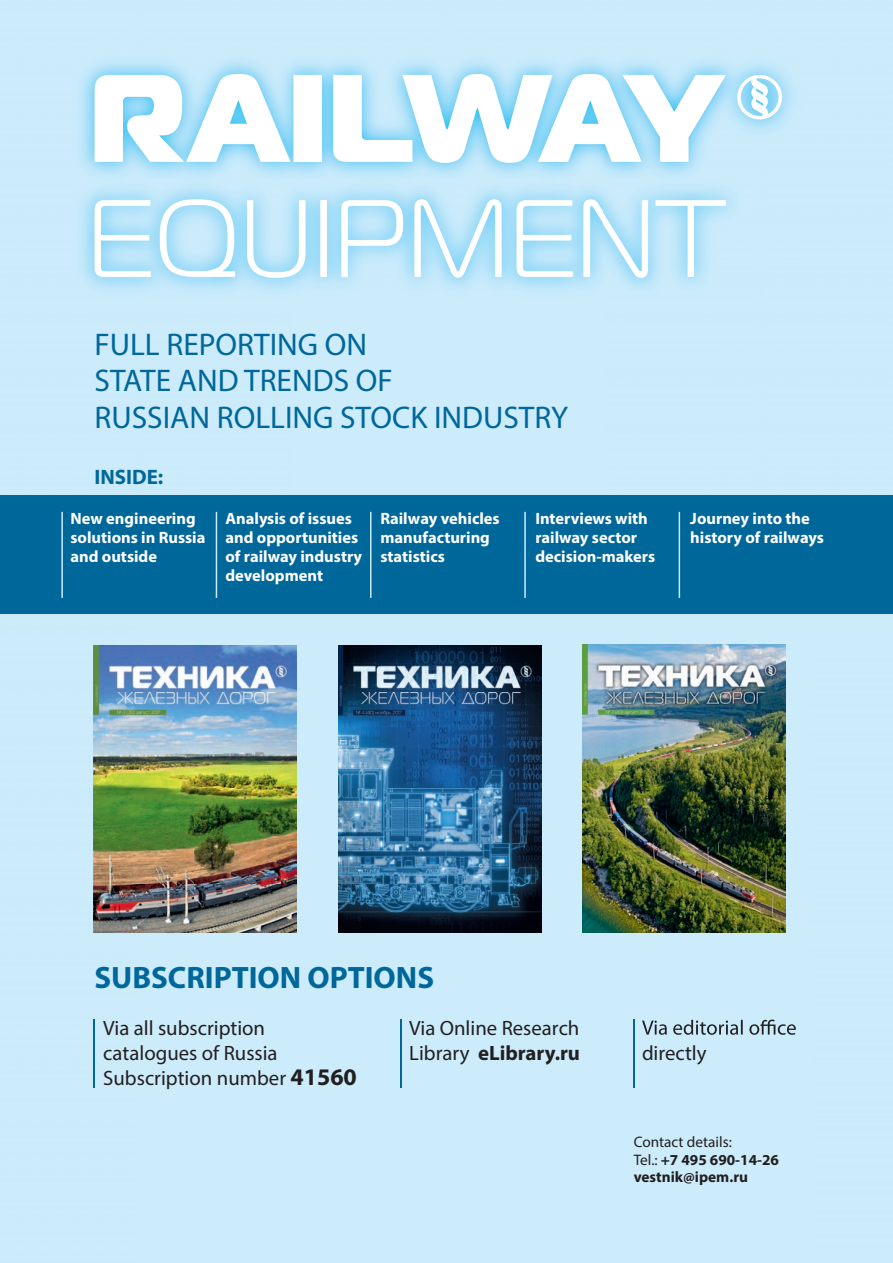
<style>
.page{position:relative;width:893px;height:1263px;background:#fff}
.page>*{position:absolute;margin:0;border:0;box-sizing:border-box;transform-origin:0 0}
.t1{font:31.35px/36.5px "Myriad Pro";color:#00679b}
.t2{font:700 31.05px "Myriad Pro";color:#00679b}
.t3{font:700 20.85px "Myriad Pro";color:#00679b}
.t4{font:20.7px/25.3px "Myriad Pro";color:#231f20}
.t5{font:700 16.5px/18.9px "Myriad Pro";color:#fff}
.t6{font:700 15.3px/17.5px "Myriad Pro";color:#231f20}
.s1{font-weight:700;font-size:23.85px}
.s2{font-weight:700}
.s3{font-weight:400}
</style>
<div class="page">
<div style="left:0;top:614px;width:137px;height:649px;background:#ccecfb"></div>
<div style="left:137px;top:614px;width:756px;height:40px;background:#ccecfb"></div>
<div style="left:293px;top:654px;width:51px;height:609px;background:#ccecfb"></div>
<div style="left:501px;top:654px;width:392px;height:609px;background:#ccecfb"></div>
<div style="left:137px;top:932px;width:156px;height:331px;background:#ccecfb"></div>
<div style="left:344px;top:932px;width:157px;height:331px;background:#ccecfb"></div>
<div style="left:0;top:495px;width:893px;height:119px;background:#00679b"></div>
<hr style="left:61px;top:512px;width:2px;height:86px;background:#ccecfb">
<hr style="left:216px;top:512px;width:1px;height:86px;background:#ccecfb">
<hr style="left:370px;top:512px;width:1px;height:86px;background:#ccecfb">
<hr style="left:524px;top:512px;width:2px;height:86px;background:#ccecfb">
<hr style="left:679px;top:512px;width:1px;height:86px;background:#ccecfb">
<hr style="left:93px;top:1019px;width:2px;height:68px;background:#00679b">
<hr style="left:400px;top:1019px;width:1px;height:68px;background:#00679b">
<hr style="left:633px;top:1019px;width:1px;height:68px;background:#00679b">
<svg style="left:642px;top:1019px;width:154px;height:16px;background:#9fb6c1"></svg>
<img style="left:93px;top:645px;width:203px;height:287px">
<img style="left:338px;top:645px;width:203px;height:287px">
<img style="left:583px;top:645px;width:203px;height:287px">
<svg style="left:95px;top:200px;width:56px;height:77px"></svg>
<svg style="left:160px;top:199px;width:75px;height:78px"></svg>
<svg style="left:247px;top:200px;width:59px;height:78px"></svg>
<svg style="left:342px;top:200px;width:61px;height:77px"></svg>
<svg style="left:415px;top:199px;width:86px;height:79px"></svg>
<svg style="left:517px;top:200px;width:55px;height:77px"></svg>
<svg style="left:583px;top:199px;width:65px;height:79px"></svg>
<svg style="left:656px;top:200px;width:70px;height:77px"></svg>
<svg style="left:737px;top:75px;width:45px;height:44px"></svg>
<svg style="left:95px;top:74px;width:195px;height:88px"></svg>
<svg style="left:334px;top:74px;width:392px;height:88px"></svg>
<p class="t1" style="left:95px;top:326px;width:475px">FULL REPORTING ON<br>STATE AND TRENDS OF<br>RUSSIAN ROLLING STOCK INDUSTRY</p>
<p class="t3" style="left:95px;top:463px;width:70px">INSIDE:</p>
<p class="t5" style="left:71px;top:508px;width:136px">New engineering solutions in Russia and outside</p>
<p class="t5" style="left:225px;top:508px;width:138px">Analysis of issues and opportunities of railway industry development</p>
<p class="t5" style="left:380px;top:508px;width:121px">Railway vehicles manufacturing statistics</p>
<p class="t5" style="left:535px;top:508px;width:121px">Interviews with railway sector decision-makers</p>
<p class="t5" style="left:690px;top:508px;width:135px">Journey into the history of railways</p>
<p class="t2" style="left:95px;top:957px;width:341px">SUBSCRIPTION OPTIONS</p>
<p class="t4" style="left:103px;top:1015px;width:255px">Via all subscription catalogues of Russia<br>Subscription number <span class="s1">41560</span></p>
<p class="t4" style="left:409px;top:1015px;width:172px">Via Online Research<br>Library <span class="s2">eLibrary.ru</span></p>
<p class="t4" style="left:642px;top:1040px;width:66px">directly</p>
<p class="t6" style="left:634px;top:1133px;width:147px"><span class="s3">Contact details:<br>Tel.:</span> +7 495 690-14-26 vestnik@ipem.ru</p>
</div>
